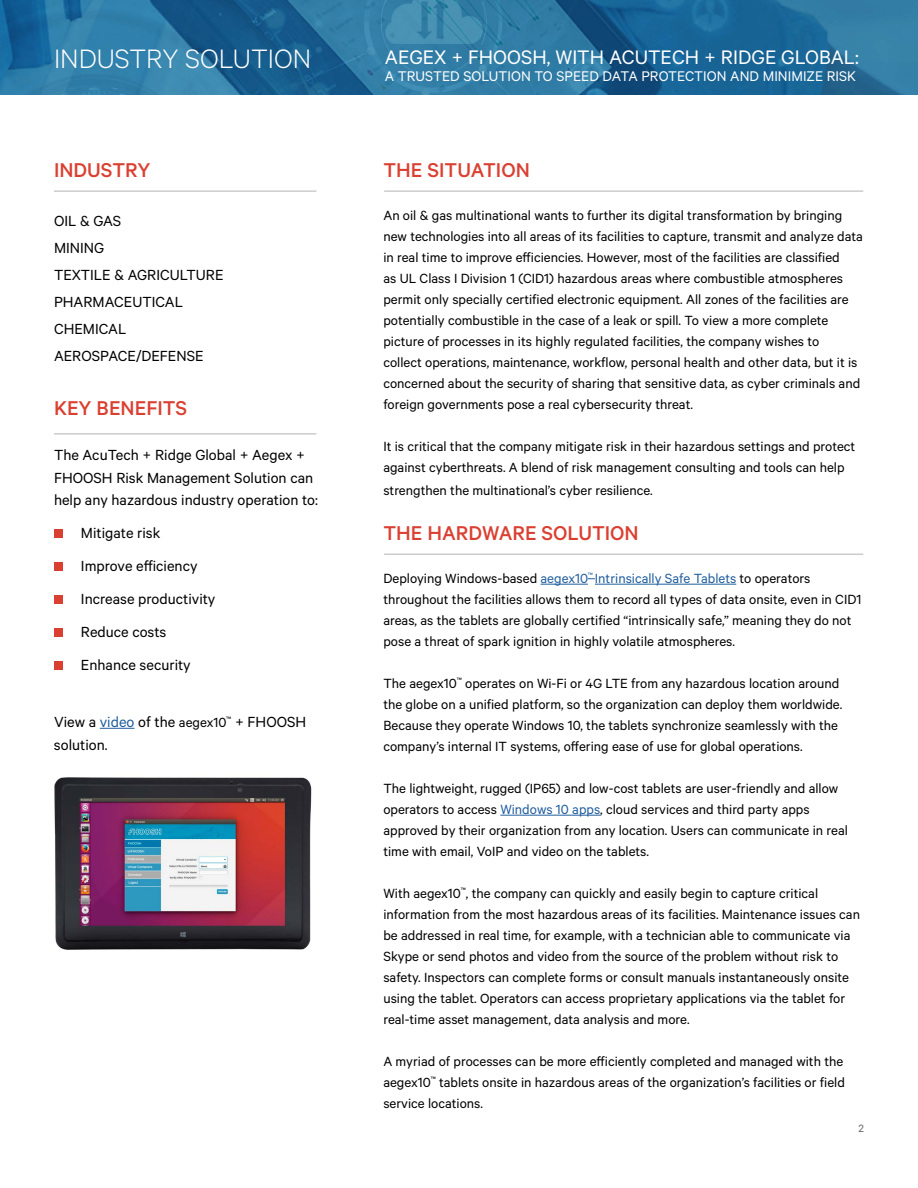
<style>
.page{position:relative;width:918px;height:1188px;background:#fff}
.page>*{position:absolute;margin:0;border:0;box-sizing:border-box;transform-origin:0 0}
.t1{font:300 30px "Calibre";color:#fff}
.t2{font:500 22.5px "Calibre";color:#da4031}
.t3{font:22.05px "Calibre";color:#fff}
.t4{font:16.5px/27px "Calibre";color:#000}
.t5{font:15.75px "Calibre";letter-spacing:.005em;color:#fff}
.t6{font:15px/21px "Calibre";color:#000}
.t7{font:12px "Calibre";color:#666}
.s1{color:#215e9e}
.s2{font-size:15px}
</style>
<div class="page">
<img style="left:0;top:0;width:918px;height:94px">
<hr style="left:541px;top:584px;width:47px;height:1px;background:#215e9e">
<hr style="left:595px;top:584px;width:141px;height:1px;background:#215e9e">
<hr style="left:500px;top:815px;width:100px;height:1px;background:#215e9e">
<img style="left:54px;top:777px;width:258px;height:173px">
<hr style="left:100px;top:728px;width:35px;height:1px;background:#215e9e">
<hr style="left:54px;top:190px;width:262px;height:2px;background:#ccc">
<hr style="left:384px;top:190px;width:479px;height:2px;background:#ccc">
<hr style="left:54px;top:433px;width:262px;height:2px;background:#ccc">
<div style="left:55px;top:562px;width:8px;height:8px;background:#da4031"></div>
<div style="left:55px;top:628px;width:8px;height:8px;background:#da4031"></div>
<div style="left:55px;top:529px;width:8px;height:8px;background:#da4031"></div>
<div style="left:55px;top:595px;width:8px;height:8px;background:#da4031"></div>
<hr style="left:384px;top:554px;width:479px;height:1px;background:#ccc">
<div style="left:55px;top:661px;width:8px;height:8px;background:#da4031"></div>
<h1 class="t1" style="left:54px;top:41px;width:259px">INDUSTRY SOLUTION</h1>
<h2 class="t2" style="left:54px;top:157px;width:98px">INDUSTRY</h2>
<p class="t4" style="left:54px;top:207px;width:171px">OIL &amp; GAS<br>MINING<br>TEXTILE &amp; AGRICULTURE<br>PHARMACEUTICAL<br>CHEMICAL<br>AEROSPACE/DEFENSE</p>
<h2 class="t2" style="left:54px;top:395px;width:135px">KEY BENEFITS</h2>
<p class="t4" style="left:54px;top:443px;width:266px;line-height:22.5px">The AcuTech + Ridge Global + Aegex +<br>FHOOSH Risk Management Solution can help any hazardous industry operation to:</p>
<p class="t4" style="left:81px;top:516px;width:136px;line-height:33px">Mitigate risk<br>Improve efficiency<br>Increase productivity<br>Reduce costs<br>Enhance security</p>
<p class="t4" style="left:54px;top:710px;width:254px;line-height:22.5px">View a <span class="s1">video</span> of the <span class="s2">aegex10</span><sup>™</sup> + FHOOSH solution.</p>
<h3 class="t3" style="left:385px;top:44px;width:476px">AEGEX + FHOOSH, WITH ACUTECH + RIDGE GLOBAL:</h3>
<p class="t5" style="left:385px;top:67px;width:473px">A TRUSTED SOLUTION TO SPEED DATA PROTECTION AND MINIMIZE RISK</p>
<h2 class="t2" style="left:383px;top:157px;width:148px">THE SITUATION</h2>
<p class="t6" style="left:383px;top:204px;width:481px">An oil &amp; gas multinational wants to further its digital transformation by bringing new technologies into all areas of its facilities to capture, transmit and analyze data in real time to improve efficiencies. However, most of the facilities are classified<br>as UL Class I Division 1 (CID1) hazardous areas where combustible atmospheres permit only specially certified electronic equipment. All zones of the facilities are potentially combustible in the case of a leak or spill. To view a more complete picture of processes in its highly regulated facilities, the company wishes to<br>collect operations, maintenance, workflow, personal health and other data, but it is concerned about the security of sharing that sensitive data, as cyber criminals and foreign governments pose a real cybersecurity threat.</p>
<p class="t6" style="left:383px;top:435px;width:473px">It is critical that the company mitigate risk in their hazardous settings and protect against cyberthreats. A blend of risk management consulting and tools can help</p>
<p class="t6" style="left:383px;top:479px;width:271px">strengthen the multinational’s cyber resilience.</p>
<h2 class="t2" style="left:383px;top:520px;width:257px">THE HARDWARE SOLUTION</h2>
<p class="t6" style="left:383px;top:567px;width:480px">Deploying Windows-based <span class="s1">aegex10</span><sup>™</sup> <span class="s1">Intrinsically Safe Tablets</span> to operators throughout the facilities allows them to record all types of data onsite, even in CID1 areas, as the tablets are globally certified “intrinsically safe,” meaning they do not pose a threat of spark ignition in highly volatile atmospheres.</p>
<p class="t6" style="left:383px;top:672px;width:460px">The aegex10<sup>™</sup> operates on Wi-Fi or 4G LTE from any hazardous location around the globe on a unified platform, so the organization can deploy them worldwide.<br>Because they operate Windows 10, the tablets synchronize seamlessly with the company’s internal IT systems, offering ease of use for global operations.</p>
<p class="t6" style="left:383px;top:777px;width:466px">The lightweight, rugged (IP65) and low-cost tablets are user-friendly and allow operators to access <span class="s1">Windows 10 apps</span>, cloud services and third party apps approved by their organization from any location. Users can communicate in real time with email, VoIP and video on the tablets.</p>
<p class="t6" style="left:383px;top:882px;width:478px">With aegex10<sup>™</sup>, the company can quickly and easily begin to capture critical information from the most hazardous areas of its facilities. Maintenance issues can be addressed in real time, for example, with a technician able to communicate via Skype or send photos and video from the source of the problem without risk to safety. Inspectors can complete forms or consult manuals instantaneously onsite using the tablet. Operators can access proprietary applications via the tablet for real-time asset management, data analysis and more.</p>
<p class="t6" style="left:383px;top:1050px;width:463px;text-align:justify">A myriad of processes can be more efficiently completed and managed with the aegex10<sup>™</sup> tablets onsite in hazardous areas of the organization’s facilities or field service locations.</p>
<p class="t7" style="left:859px;top:1122px;width:7px">2</p>
</div>
